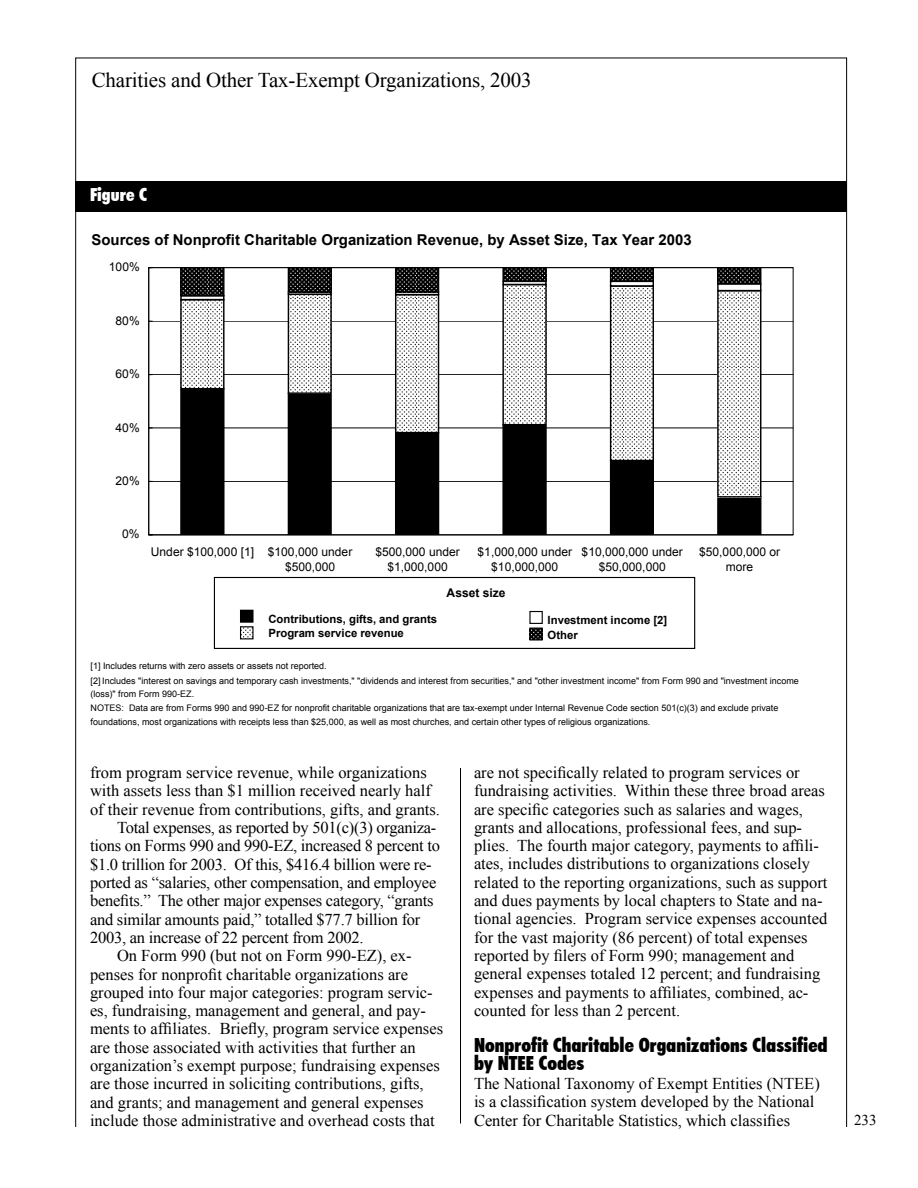
<style>
.page{position:relative;width:918px;height:1188px;background:#fff}
.page>*{position:absolute;margin:0;border:0;box-sizing:border-box;transform-origin:0 0}
.t1{font:21px "Times New Roman";letter-spacing:-.01em;color:#000}
.head1{font:900 condensed 19.5px/18px "Futura BT";color:#000}
.Bar_Label{font:900 condensed 18px "Futura BT";color:#fff}
.Text{font:16.5px/18.3px "Times New Roman";color:#000}
.first_para{font:16.5px/18.8px "Times New Roman";color:#000}
.t2{font:700 15px "Arial";color:#000}
._11_Fut_B{font:15px "Times New Roman";color:#000}
.t3{font:12px/15.3px "Arial";color:#000;text-align:center}
.t4{font:700 12px "Arial";color:#000}
.t5{font:700 11.4px/15px "Arial";color:#000}
.t6{font:9px/14.1px "Arial";color:#000}
</style>
<div class="page">
<hr style="left:460px;top:183px;width:1px;height:940px;background:#000">
<div style="left:81px;top:207px;width:759px;height:561px;background:#fff"></div>
<div style="left:180px;top:267px;width:45px;height:29px;border:1px solid #000"></div>
<div style="left:288px;top:267px;width:44px;height:26px;border:1px solid #000"></div>
<div style="left:395px;top:267px;width:44px;height:26px;border:1px solid #000"></div>
<div style="left:502px;top:267px;width:45px;height:15px;border:1px solid #000"></div>
<div style="left:610px;top:267px;width:44px;height:15px;border:1px solid #000"></div>
<div style="left:717px;top:267px;width:44px;height:17px;border:1px solid #000"></div>
<svg style="left:149px;top:268px;width:644px;height:267px"></svg>
<div style="left:214px;top:577px;width:481px;height:72px;border:1px solid #000"></div>
<div style="left:241px;top:610px;width:12px;height:12px;background:#000"></div>
<div style="left:240px;top:610px;width:14px;height:13px;border:1px solid #000"></div>
<svg style="left:531px;top:630px;width:10px;height:9px"></svg>
<div style="left:529px;top:628px;width:14px;height:13px;border:1px solid #000"></div>
<div style="left:529px;top:611px;width:14px;height:13px;border:1px solid #000"></div>
<svg style="left:242px;top:628px;width:10px;height:9px"></svg>
<div style="left:240px;top:626px;width:14px;height:13px;border:1px solid #000"></div>
<div style="left:75px;top:182px;width:772px;height:30px;background:#000"></div>
<p class="t1" style="left:92px;top:65px;width:441px">Charities and Other Tax-Exempt Organizations, 2003</p>
<p class="Bar_Label" style="left:90px;top:184px;width:58px">Figure C</p>
<p class="t2" style="left:92px;top:230px;width:602px">Sources of Nonprofit Charitable Organization Revenue, by Asset Size, Tax Year 2003</p>
<p class="t3" style="left:109px;top:260px;width:32px">100%</p>
<p class="t3" style="left:116px;top:313px;width:26px">80%</p>
<p class="t3" style="left:116px;top:367px;width:26px">60%</p>
<p class="t3" style="left:116px;top:420px;width:26px">40%</p>
<p class="t3" style="left:116px;top:473px;width:26px">20%</p>
<p class="t3" style="left:122px;top:527px;width:19px">0%</p>
<p class="t3" style="left:285px;top:544px;width:69px;text-align:left;text-indent:-134px">Under $100,000 [1] $100,000 under $500,000</p>
<p class="t3" style="left:375px;top:544px;width:86px">$500,000 under $1,000,000</p>
<p class="t3" style="left:478px;top:544px;width:96px">$1,000,000 under $10,000,000</p>
<p class="t3" style="left:582px;top:544px;width:103px">$10,000,000 under $50,000,000</p>
<p class="t3" style="left:699px;top:544px;width:83px">$50,000,000 or more</p>
<p class="t5" style="left:268px;top:611px;width:170px">Contributions, gifts, and grants<br>Program service revenue</p>
<p class="t4" style="left:447px;top:585px;width:60px">Asset size</p>
<p class="t5" style="left:548px;top:613px;width:121px">Investment income [2]<br>Other</p>
<p class="t6" style="left:91px;top:659px;width:710px;line-height:15px">[1] Includes returns with zero assets or assets not reported.<br>[2] Includes "interest on savings and temporary cash investments," "dividends and interest from securities," and "other investment income" from Form 990 and "investment income</p>
<p class="t6" style="left:91px;top:687px;width:689px">(loss)" from Form 990-EZ.<br>NOTES: Data are from Forms 990 and 990-EZ for nonprofit charitable organizations that are tax-exempt under Internal Revenue Code section 501(c)(3) and exclude private foundations, most organizations with receipts less than $25,000, as well as most churches, and certain other types of religious organizations.</p>
<p class="Text" style="left:90px;top:763px;width:352px">from program service revenue, while organizations with assets less than $1 million received nearly half of their revenue from contributions, gifts, and grants.</p>
<p class="Text" style="left:90px;top:818px;width:352px;text-indent:27px">Total expenses, as reported by 501(c)(3) organiza&shy;tions on Forms 990 and 990-EZ, increased 8 percent to $1.0 trillion for 2003. Of this, $416.4 billion were re&shy;ported as “salaries, other compensation, and employee benefits.” The other major expenses category, “grants and similar amounts paid,” totalled $77.7 billion for 2003, an increase of 22 percent from 2002.</p>
<p class="Text" style="left:90px;top:946px;width:355px;text-indent:27px">On Form 990 (but not on Form 990-EZ), ex&shy;penses for nonprofit charitable organizations are grouped into four major categories: program servic&shy;es, fundraising, management and general, and pay&shy;ments to affiliates. Briefly, program service expenses are those associated with activities that further an organization’s exempt purpose; fundraising expenses are those incurred in soliciting contributions, gifts, and grants; and management and general expenses include those administrative and overhead costs that</p>
<p class="Text" style="left:474px;top:763px;width:355px">are not specifically related to program services or fundraising activities. Within these three broad areas are specific categories such as salaries and wages, grants and allocations, professional fees, and sup&shy;plies. The fourth major category, payments to affili&shy;ates, includes distributions to organizations closely related to the reporting organizations, such as support and dues payments by local chapters to State and na&shy;tional agencies. Program service expenses accounted for the vast majority (86 percent) of total expenses reported by filers of Form 990; management and general expenses totaled 12 percent; and fundraising expenses and payments to affiliates, combined, ac&shy;counted for less than 2 percent.</p>
<p class="head1" style="left:474px;top:1036px;width:355px">Nonprofit Charitable Organizations Classified by NTEE Codes</p>
<p class="first_para" style="left:474px;top:1073px;width:347px">The National Taxonomy of Exempt Entities (NTEE) is a classification system developed by the National<br>Center for Charitable Statistics, which classifies</p>
<p class="_11_Fut_B" style="left:854px;top:1110px;width:24px">233</p>
</div>
